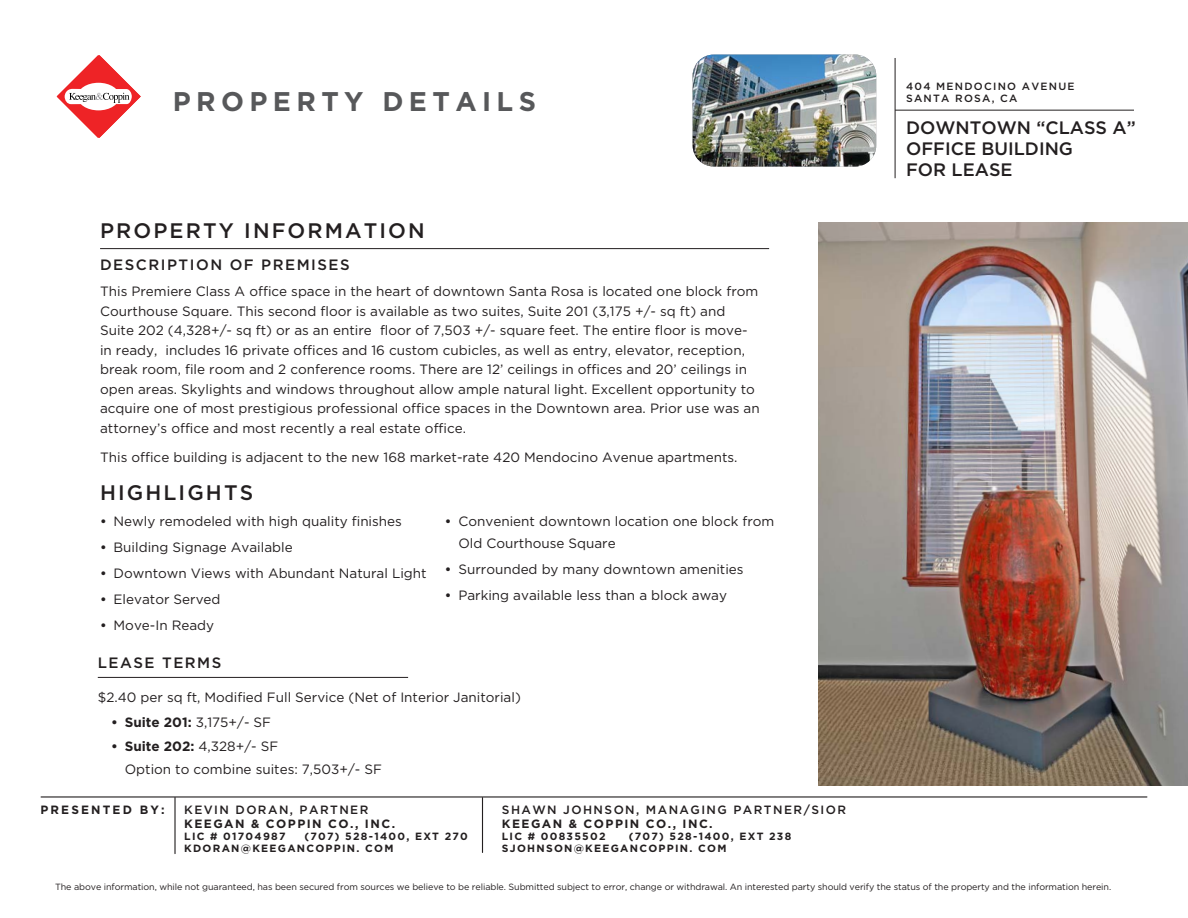
<style>
.page{position:relative;width:1188px;height:918px;background:#fff}
.page>*{position:absolute;margin:0;border:0;box-sizing:border-box;transform-origin:0 0}
.page_title{font:700 27px "Gotham";letter-spacing:.2em;color:#57585a}
._10_26_Goth_Med_List_Bold{font:500 21px "Gotham";letter-spacing:.1em;color:#231f20}
.t1{font:500 18px/21px "Gotham";color:#231f20}
.t2{font:500 15px "Gotham";letter-spacing:.1em;color:#231f20}
._10_26_Goth_Med_List_Bold-2{font:13.5px/19.5px "Gotham";color:#231f20}
.t3{font:700 13.5px "Gotham";color:#231f20}
.t4{font:500 12px "Gotham";letter-spacing:.12em;color:#231f20}
.t5{font:700 12px "Gotham";letter-spacing:.12em;color:#231f20}
.t6{font:700 12px "Gotham";letter-spacing:.18em;color:#231f20}
.t7{font:700 10.5px/12px "Gotham";letter-spacing:.12em;color:#231f20}
.t8{font:500 10.5px/12.6px "Gotham";letter-spacing:.12em;color:#231f20}
.t9{font:9px "Gotham";letter-spacing:-.01em;color:#231f20}
.s1{font-weight:500}
.s2{font-weight:400}
</style>
<div class="page">
<hr style="left:895px;top:110px;width:239px;height:1px;background:#231f20">
<hr style="left:895px;top:58px;width:1px;height:120px;background:#231f20">
<img style="left:693px;top:55px;width:183px;height:112px">
<svg style="left:57px;top:55px;width:84px;height:83px"></svg>
<hr style="left:482px;top:798px;width:1px;height:54px;background:#231f20">
<hr style="left:41px;top:796px;width:1106px;height:2px;background:#231f20">
<hr style="left:174px;top:798px;width:2px;height:56px;background:#231f20">
<hr style="left:100px;top:248px;width:669px;height:1px;background:#231f20">
<hr style="left:98px;top:677px;width:310px;height:1px;background:#231f20">
<img style="left:819px;top:222px;width:369px;height:563px">
<p class="page_title" style="left:173px;top:86px;width:365px">PROPERTY DETAILS</p>
<p class="_10_26_Goth_Med_List_Bold" style="left:100px;top:219px;width:326px">PROPERTY INFORMATION</p>
<h3 class="t2" style="left:100px;top:256px;width:251px">DESCRIPTION OF PREMISES</h3>
<h3 class="_10_26_Goth_Med_List_Bold-2" style="left:100px;top:281px;width:661px">This Premiere Class A office space in the heart of downtown Santa Rosa is located one block from Courthouse Square. This second floor is available as two suites, Suite 201 (3,175 +/- sq ft) and Suite 202 (4,328+/- sq ft) or as an entire floor of 7,503 +/- square feet. The entire floor is move&shy;in ready, includes 16 private offices and 16 custom cubicles, as well as entry, elevator, reception, break room, file room and 2 conference rooms. There are 12’ ceilings in offices and 20’ ceilings in open areas. Skylights and windows throughout allow ample natural light. Excellent opportunity to acquire one of most prestigious professional office spaces in the Downtown area. Prior use was an attorney’s office and most recently a real estate office.</h3>
<h3 class="_10_26_Goth_Med_List_Bold-2" style="left:100px;top:447px;width:639px">This office building is adjacent to the new 168 market-rate 420 Mendocino Avenue apartments.</h3>
<p class="_10_26_Goth_Med_List_Bold" style="left:100px;top:481px;width:155px">HIGHLIGHTS</p>
<p class="_10_26_Goth_Med_List_Bold-2" style="left:100px;top:511px;width:303px"><span class="s1">•</span> Newly remodeled with high quality finishes</p>
<p class="_10_26_Goth_Med_List_Bold-2" style="left:100px;top:537px;width:194px"><span class="s1">•</span> Building Signage Available</p>
<p class="_10_26_Goth_Med_List_Bold-2" style="left:100px;top:563px;width:328px"><span class="s1">•</span> Downtown Views with Abundant Natural Light</p>
<p class="_10_26_Goth_Med_List_Bold-2" style="left:100px;top:589px;width:122px"><span class="s1">•</span> Elevator Served</p>
<p class="_10_26_Goth_Med_List_Bold-2" style="left:100px;top:615px;width:116px"><span class="s1">•</span> Move-In Ready</p>
<p class="_10_26_Goth_Med_List_Bold-2" style="left:458px;top:509px;width:318px;line-height:22.5px;text-indent:-14px"><span class="s1">•</span> Convenient downtown location one block from<br>Old Courthouse Square</p>
<p class="_10_26_Goth_Med_List_Bold-2" style="left:445px;top:559px;width:300px"><span class="s1">•</span> Surrounded by many downtown amenities</p>
<p class="_10_26_Goth_Med_List_Bold-2" style="left:445px;top:585px;width:284px"><span class="s1">•</span> Parking available less than a block away</p>
<h3 class="t2" style="left:98px;top:654px;width:125px">LEASE TERMS</h3>
<p class="_10_26_Goth_Med_List_Bold-2" style="left:98px;top:688px;width:425px">$2.40 per sq ft, Modified Full Service (Net of Interior Janitorial)</p>
<p class="t3" style="left:111px;top:714px;width:161px">• Suite 201: <span class="s2">3,175+/- SF</span></p>
<p class="t3" style="left:111px;top:739px;width:169px">• Suite 202: <span class="s2">4,328+/- SF</span></p>
<p class="_10_26_Goth_Med_List_Bold-2" style="left:125px;top:760px;width:259px">Option to combine suites: 7,503+/- SF</p>
<p class="t6" style="left:40px;top:803px;width:126px">PRESENTED BY:</p>
<p class="t4" style="left:184px;top:803px;width:186px">KEVIN DORAN, PARTNER</p>
<p class="t5" style="left:184px;top:816px;width:212px">KEEGAN &amp; COPPIN CO., INC.</p>
<p class="t7" style="left:184px;top:830px;width:103px">LIC # 01704987</p>
<p class="t7" style="left:184px;top:830px;width:285px;text-indent:120px">(707) 528-1400, EXT 270<br>KDORAN@KEEGANCOPPIN. COM</p>
<p class="t4" style="left:502px;top:803px;width:346px">SHAWN JOHNSON, MANAGING PARTNER/SIOR</p>
<p class="t5" style="left:502px;top:816px;width:212px">KEEGAN &amp; COPPIN CO., INC.</p>
<p class="t7" style="left:502px;top:830px;width:105px">LIC # 00835502</p>
<p class="t7" style="left:502px;top:830px;width:291px;text-indent:127px">(707) 528-1400, EXT 238<br>SJOHNSON@KEEGANCOPPIN. COM</p>
<p class="t8" style="left:906px;top:79px;width:170px">404 MENDOCINO AVENUE<br>SANTA ROSA, CA</p>
<h3 class="t1" style="left:906px;top:117px;width:231px">DOWNTOWN “CLASS A”<br>OFFICE BUILDING<br>FOR LEASE</h3>
<p class="t9" style="left:55px;top:882px;width:1058px">The above information, while not guaranteed, has been secured from sources we believe to be reliable. Submitted subject to error, change or withdrawal. An interested party should verify the status of the property and the information herein.</p>
</div>
